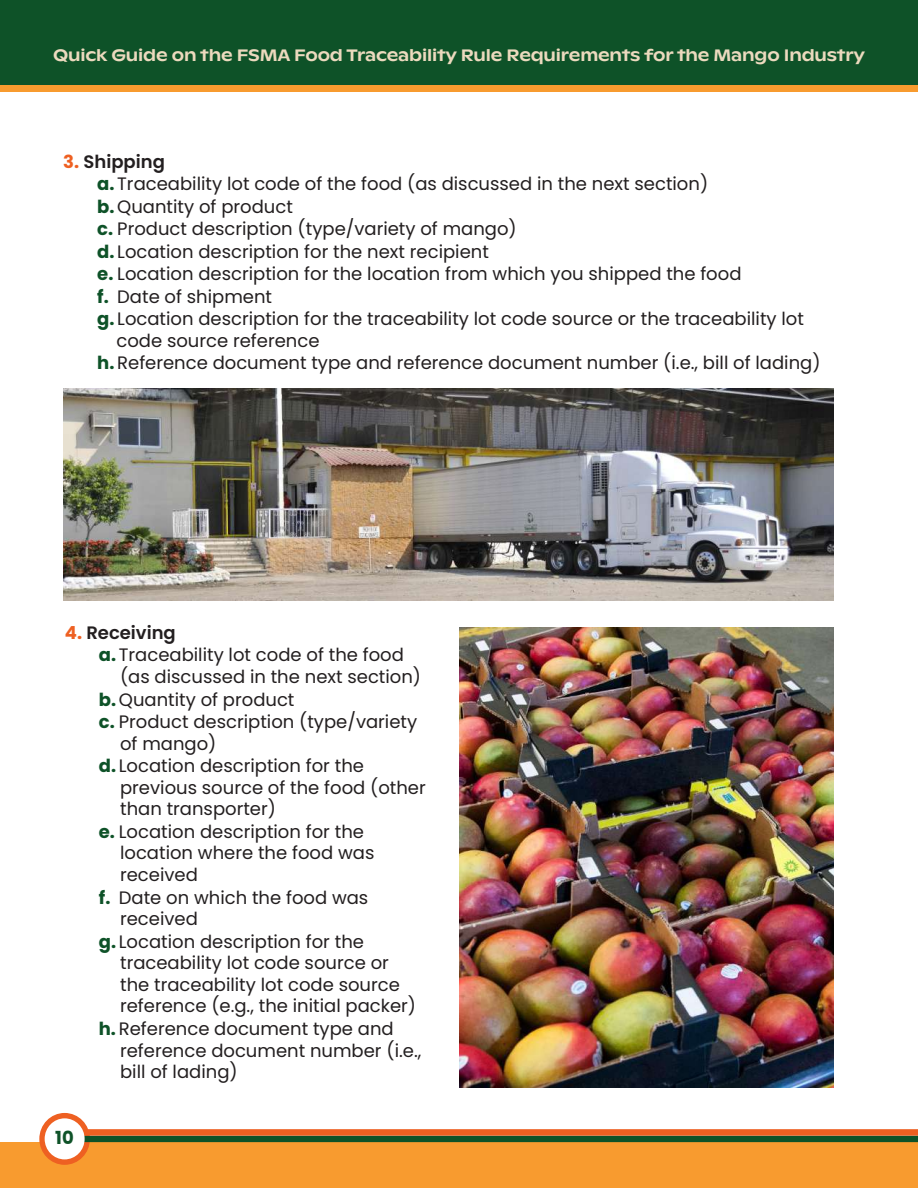
<style>
.page{position:relative;width:918px;height:1188px;background:#fff}
.page>*{position:absolute;margin:0;border:0;box-sizing:border-box;transform-origin:0 0}
.t1{font:18px "Poppins";color:#231f20}
.t2{font:600 18px "Poppins";color:#231f20}
.t3{font:700 18px "Poppins";color:#0e5228}
.t4{font:500 16.5px "ABC Ginto Nord";letter-spacing:-.01em;color:#ecdabe}
.s1{font-weight:700;color:#ee6022}
.s2{font-weight:700;color:#0e5228}
</style>
<div class="page">
<div style="left:0;top:1142px;width:918px;height:46px;background:#f89b2f"></div>
<div style="left:39px;top:1113px;width:51px;height:52px;background:#ee6022;border-radius:50%"></div>
<svg style="left:85px;top:1129px;width:833px;height:13px;background:#845e2b"></svg>
<div style="left:0;top:0;width:918px;height:85px;background:#0e5228"></div>
<div style="left:0;top:85px;width:918px;height:7px;background:#f89b2f"></div>
<div style="left:45px;top:1118px;width:40px;height:41px;background:#fff;border-radius:50%"></div>
<img style="left:459px;top:628px;width:375px;height:459px">
<img style="left:63px;top:388px;width:771px;height:212px">
<p class="t4" style="left:53px;top:45px;width:813px">Quick Guide on the FSMA Food Traceability Rule Requirements for the Mango Industry</p>
<p class="t2" style="left:63px;top:151px;width:103px"><span class="s1">3.</span> Shipping</p>
<p class="t1" style="left:97px;top:173px;width:612px"><span class="s2">a.</span> Traceability lot code of the food (as discussed in the next section)</p>
<p class="t1" style="left:97px;top:196px;width:197px"><span class="s2">b.</span>Quantity of product</p>
<p class="t1" style="left:97px;top:218px;width:421px"><span class="s2">c.</span> Product description (type/variety of mango)</p>
<p class="t1" style="left:97px;top:241px;width:393px"><span class="s2">d.</span> Location description for the next recipient</p>
<p class="t1" style="left:97px;top:263px;width:646px"><span class="s2">e.</span> Location description for the location from which you shipped the food</p>
<p class="t1" style="left:97px;top:286px;width:176px"><span class="s2">f.</span> Date of shipment</p>
<p class="t1" style="left:97px;top:308px;width:708px"><span class="s2">g.</span> Location description for the traceability lot code source or the traceability lot</p>
<p class="t1" style="left:116px;top:330px;width:205px">code source reference</p>
<p class="t1" style="left:97px;top:353px;width:725px"><span class="s2">h.</span> Reference document type and reference document number (i.e., bill of lading)</p>
<p class="t2" style="left:65px;top:622px;width:113px"><span class="s1">4.</span> Receiving</p>
<p class="t1" style="left:99px;top:645px;width:307px"><span class="s2">a.</span> Traceability lot code of the food</p>
<p class="t1" style="left:120px;top:666px;width:303px">(as discussed in the next section)</p>
<p class="t1" style="left:99px;top:689px;width:197px"><span class="s2">b.</span>Quantity of product</p>
<p class="t1" style="left:99px;top:711px;width:320px"><span class="s2">c.</span> Product description (type/variety</p>
<p class="t1" style="left:120px;top:733px;width:98px">of mango)</p>
<p class="t1" style="left:99px;top:755px;width:267px"><span class="s2">d.</span> Location description for the</p>
<p class="t1" style="left:120px;top:777px;width:307px">previous source of the food (other</p>
<p class="t1" style="left:120px;top:799px;width:157px">than transporter)</p>
<p class="t1" style="left:99px;top:821px;width:267px"><span class="s2">e.</span> Location description for the</p>
<p class="t1" style="left:120px;top:843px;width:256px">location where the food was</p>
<p class="t1" style="left:120px;top:864px;width:79px">received</p>
<p class="t1" style="left:99px;top:887px;width:271px"><span class="s2">f.</span> Date on which the food was</p>
<p class="t1" style="left:120px;top:908px;width:79px">received</p>
<p class="t1" style="left:99px;top:931px;width:267px"><span class="s2">g.</span> Location description for the</p>
<p class="t1" style="left:120px;top:953px;width:270px">traceability lot code source or</p>
<p class="t1" style="left:120px;top:974px;width:281px">the traceability lot code source</p>
<p class="t1" style="left:120px;top:996px;width:298px">reference (e.g., the initial packer)</p>
<p class="t1" style="left:99px;top:1018px;width:296px"><span class="s2">h.</span> Reference document type and</p>
<p class="t1" style="left:120px;top:1040px;width:303px">reference document number (i.e.,</p>
<p class="t1" style="left:120px;top:1061px;width:119px">bill of lading)</p>
<p class="t3" style="left:55px;top:1128px;width:20px">10</p>
</div>
